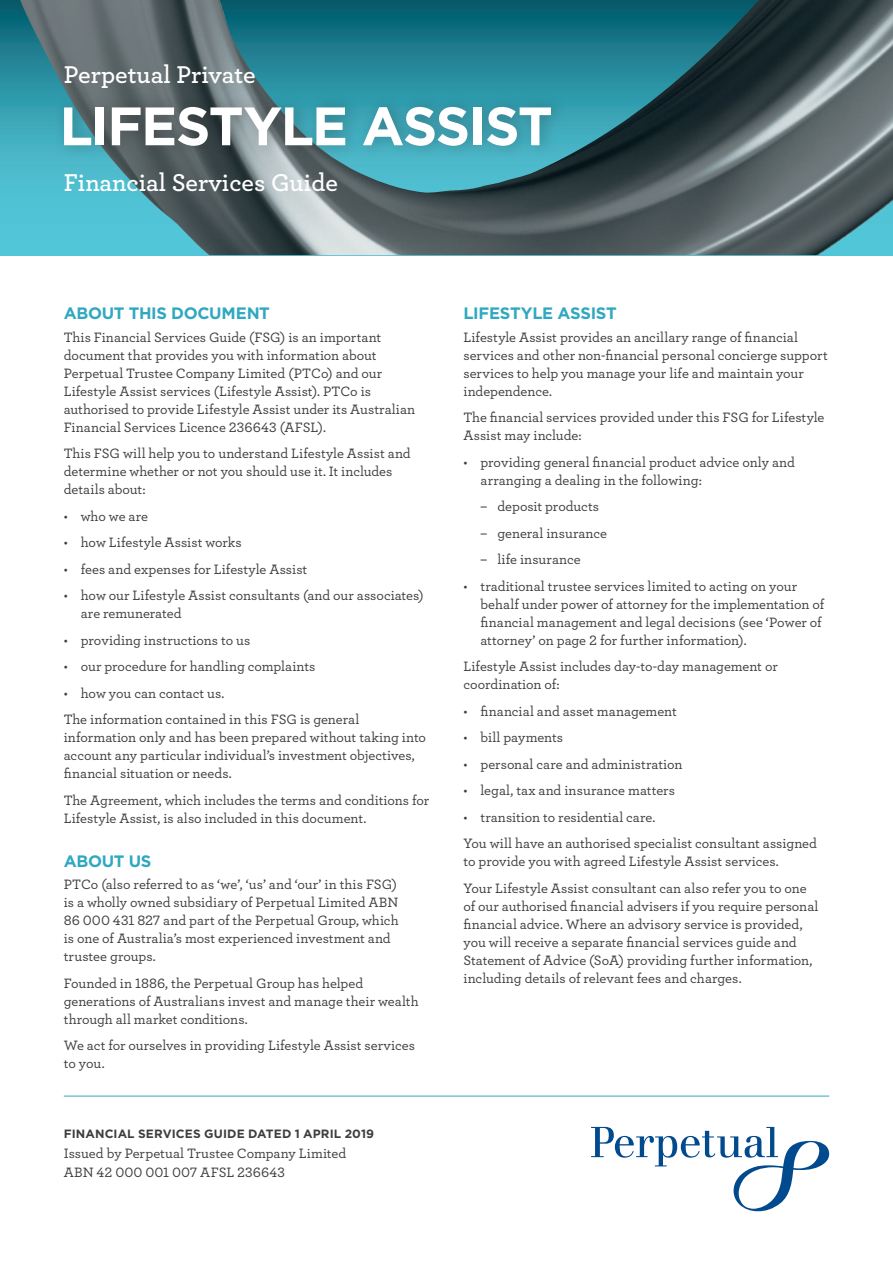
<style>
.page{position:relative;width:893px;height:1263px;background:#fff}
.page>*{position:absolute;margin:0;border:0;box-sizing:border-box;transform-origin:0 0}
.t1{font:700 54px "Gotham";letter-spacing:-.03em;color:#fff}
.t2{font:600 25.5px "Archer";color:#fff}
.t3{font:700 16.5px "Gotham";letter-spacing:-.02em;color:#30a8c0}
.t4{font:500 14.25px/18px "Archer";color:#3e3e3f}
.t5{font:700 12px "Gotham";letter-spacing:.01em;color:#3e3e3f}
</style>
<div class="page">
<svg style="left:0;top:0;width:20px;height:255px;background:#36a0b2"></svg>
<img style="left:20px;top:0;width:873px;height:255px">
<div style="left:54px;top:93px;width:515px;height:66px;background:#231f20;opacity:.3"></div>
<svg style="left:591px;top:1127px;width:239px;height:84px"></svg>
<hr style="left:64px;top:1096px;width:765px;height:1px;background:#30a8c0">
<h2 class="t2" style="left:64px;top:56px;width:193px">Perpetual Private</h2>
<h1 class="t1" style="left:60px;top:90px;width:495px">LIFESTYLE ASSIST</h1>
<h2 class="t2" style="left:64px;top:163px;width:276px">Financial Services Guide</h2>
<p class="t3" style="left:64px;top:303px;width:208px">ABOUT THIS DOCUMENT</p>
<p class="t4" style="left:64px;top:327px;width:353px">This Financial Services Guide (FSG) is an important document that provides you with information about Perpetual Trustee Company Limited (PTCo) and our Lifestyle Assist services (Lifestyle Assist). PTCo is authorised to provide Lifestyle Assist under its Australian Financial Services Licence 236643 (AFSL).</p>
<p class="t4" style="left:64px;top:444px;width:348px">This FSG will help you to understand Lifestyle Assist and determine whether or not you should use it. It includes details about:</p>
<p class="t4" style="left:64px;top:506px;width:86px">• who we are</p>
<p class="t4" style="left:64px;top:533px;width:179px">• how Lifestyle Assist works</p>
<p class="t4" style="left:64px;top:559px;width:245px">• fees and expenses for Lifestyle Assist</p>
<p class="t4" style="left:81px;top:586px;width:344px;text-indent:-17px">• how our Lifestyle Assist consultants (and our associates) are remunerated</p>
<p class="t4" style="left:64px;top:630px;width:188px">• providing instructions to us</p>
<p class="t4" style="left:64px;top:657px;width:253px">• our procedure for handling complaints</p>
<p class="t4" style="left:64px;top:679px;width:297px;line-height:26.5px">• how you can contact us.<br>The information contained in this FSG is general</p>
<p class="t4" style="left:64px;top:728px;width:364px">information only and has been prepared without taking into account any particular individual’s investment objectives, financial situation or needs.</p>
<p class="t4" style="left:64px;top:790px;width:367px">The Agreement, which includes the terms and conditions for<br>Lifestyle Assist, is also included in this document.</p>
<p class="t3" style="left:64px;top:850px;width:89px">ABOUT US</p>
<p class="t4" style="left:64px;top:875px;width:336px">PTCo (also referred to as ‘we’, ‘us’ and ‘our’ in this FSG) is a wholly owned subsidiary of Perpetual Limited ABN 86 000 431 827 and part of the Perpetual Group, which is one of Australia’s most experienced investment and trustee groups.</p>
<p class="t4" style="left:64px;top:973px;width:356px">Founded in 1886, the Perpetual Group has helped generations of Australians invest and manage their wealth through all market conditions.</p>
<p class="t4" style="left:64px;top:1036px;width:353px">We act for ourselves in providing Lifestyle Assist services to you.</p>
<p class="t5" style="left:64px;top:1126px;width:312px">FINANCIAL SERVICES GUIDE DATED 1 APRIL 2019</p>
<p class="t4" style="left:64px;top:1142px;width:284px;line-height:19.5px">Issued by Perpetual Trustee Company Limited<br>ABN 42 000 001 007 AFSL 236643</p>
<p class="t3" style="left:463px;top:303px;width:155px">LIFESTYLE ASSIST</p>
<p class="t4" style="left:463px;top:327px;width:366px">Lifestyle Assist provides an ancillary range of financial services and other non-financial personal concierge support services to help you manage your life and maintain your independence.</p>
<p class="t4" style="left:463px;top:408px;width:362px">The financial services provided under this FSG for Lifestyle<br>Assist may include:</p>
<p class="t4" style="left:480px;top:452px;width:316px;text-indent:-17px">• providing general financial product advice only and arranging a dealing in the following:</p>
<p class="t4" style="left:480px;top:497px;width:120px">– deposit products</p>
<p class="t4" style="left:480px;top:523px;width:128px">– general insurance</p>
<p class="t4" style="left:480px;top:550px;width:102px">– life insurance</p>
<p class="t4" style="left:480px;top:576px;width:345px;text-indent:-17px">• traditional trustee services limited to acting on your behalf under power of attorney for the implementation of financial management and legal decisions (see ‘Power of attorney’ on page 2 for further information).</p>
<p class="t4" style="left:463px;top:657px;width:316px">Lifestyle Assist includes day-to-day management or coordination of:</p>
<p class="t4" style="left:463px;top:701px;width:215px">• financial and asset management</p>
<p class="t4" style="left:463px;top:728px;width:101px">• bill payments</p>
<p class="t4" style="left:463px;top:754px;width:220px">• personal care and administration</p>
<p class="t4" style="left:463px;top:781px;width:213px">• legal, tax and insurance matters</p>
<p class="t4" style="left:463px;top:803px;width:355px;line-height:26.5px">• transition to residential care.<br>You will have an authorised specialist consultant assigned</p>
<p class="t4" style="left:463px;top:847px;width:345px;line-height:26.5px">to provide you with agreed Lifestyle Assist services.<br>Your Lifestyle Assist consultant can also refer you to one</p>
<p class="t4" style="left:463px;top:896px;width:356px">of our authorised financial advisers if you require personal financial advice. Where an advisory service is provided, you will receive a separate financial services guide and Statement of Advice (SoA) providing further information, including details of relevant fees and charges.</p>
</div>
